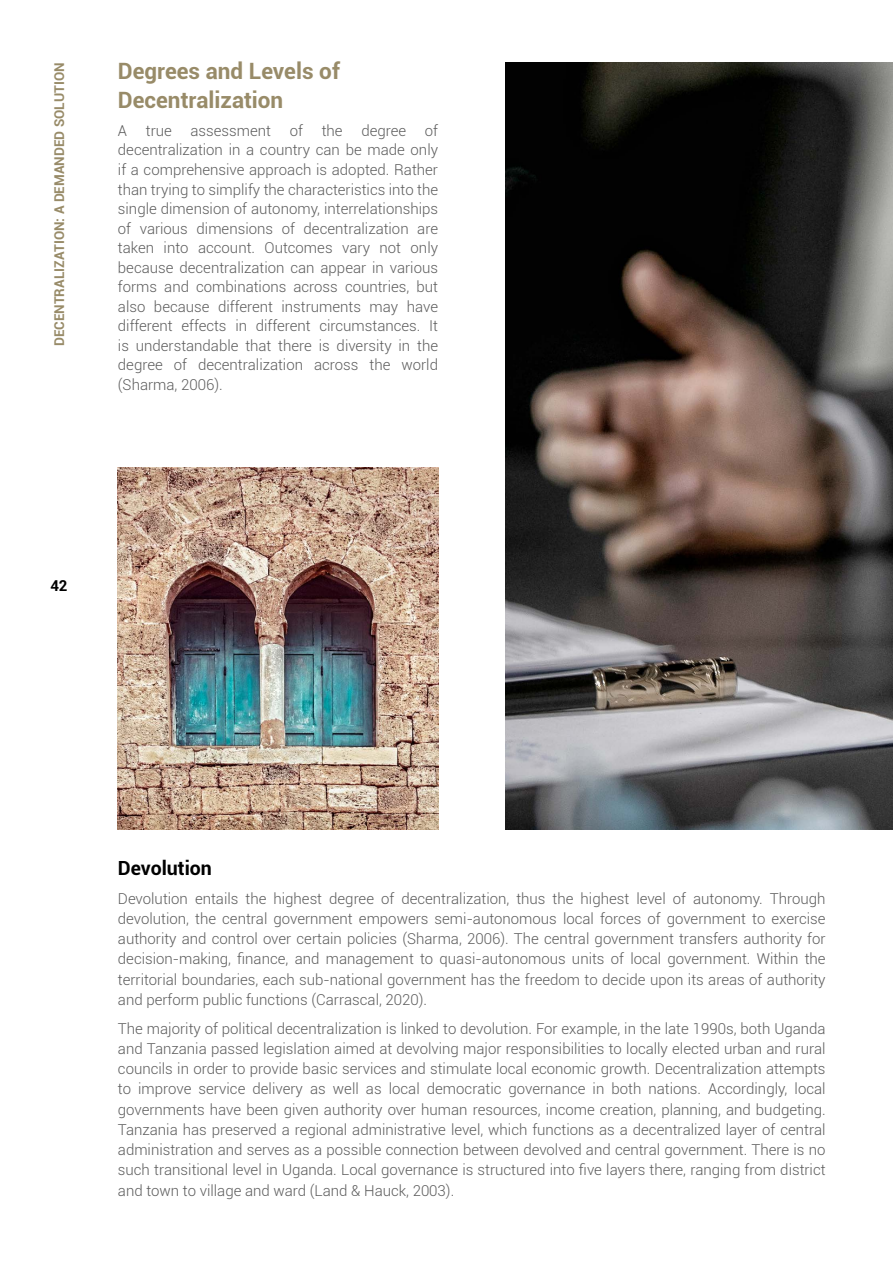
<style>
.page{position:relative;width:893px;height:1263px;background:#fff}
.page>*{position:absolute;margin:0;border:0;box-sizing:border-box;transform-origin:0 0}
.t1{font:700 22.5px/28.5px "Roboto";color:#988b68}
.t2{font:700 19.5px "Roboto";color:#000}
.t3{font:300 15px/19.5px "Roboto";color:#5c5c5c;text-align:justify}
.t4{font:700 15px "Roboto";color:#000}
.t5{font:700 13.5px "Roboto";color:#988b68}
</style>
<div class="page">
<img style="left:505px;top:63px;width:388px;height:767px">
<img style="left:118px;top:468px;width:320px;height:361px">
<p class="t5" style="left:50px;top:346px;width:285px;rotate:-90deg">DECENTRALIZATION: A DEMANDED SOLUTION</p>
<h1 class="t1" style="left:118px;top:56px;width:223px">Degrees and Levels of<br>Decentralization</h1>
<p class="t3" style="left:118px;top:120px;width:322px">A true assessment of the degree of decentralization in a country can be made only if a comprehensive approach is adopted. Rather than trying to simplify the characteristics into the single dimension of autonomy, interrelationships of various dimensions of decentralization are taken into account. Outcomes vary not only because decentralization can appear in various forms and combinations across countries, but also because different instruments may have different effects in different circumstances. It is understandable that there is diversity in the degree of decentralization across the world (Sharma, 2006).</p>
<p class="t4" style="left:50px;top:575px;width:19px">42</p>
<h2 class="t2" style="left:118px;top:854px;width:95px">Devolution</h2>
<p class="t3" style="left:118px;top:888px;width:709px;line-height:20.2px">Devolution entails the highest degree of decentralization, thus the highest level of autonomy. Through devolution, the central government empowers semi-autonomous local forces of government to exercise authority and control over certain policies (Sharma, 2006). The central government transfers authority for decision-making, finance, and management to quasi-autonomous units of local government. Within the territorial boundaries, each sub-national government has the freedom to decide upon its areas of authority and perform public functions (Carrascal, 2020).</p>
<p class="t3" style="left:118px;top:1018px;width:709px;line-height:20.2px">The majority of political decentralization is linked to devolution. For example, in the late 1990s, both Uganda and Tanzania passed legislation aimed at devolving major responsibilities to locally elected urban and rural councils in order to provide basic services and stimulate local economic growth. Decentralization attempts to improve service delivery as well as local democratic governance in both nations. Accordingly, local governments have been given authority over human resources, income creation, planning, and budgeting.<br>Tanzania has preserved a regional administrative level, which functions as a decentralized layer of central administration and serves as a possible connection between devolved and central government. There is no such transitional level in Uganda. Local governance is structured into five layers there, ranging from district and town to village and ward (Land &amp; Hauck, 2003).</p>
</div>
